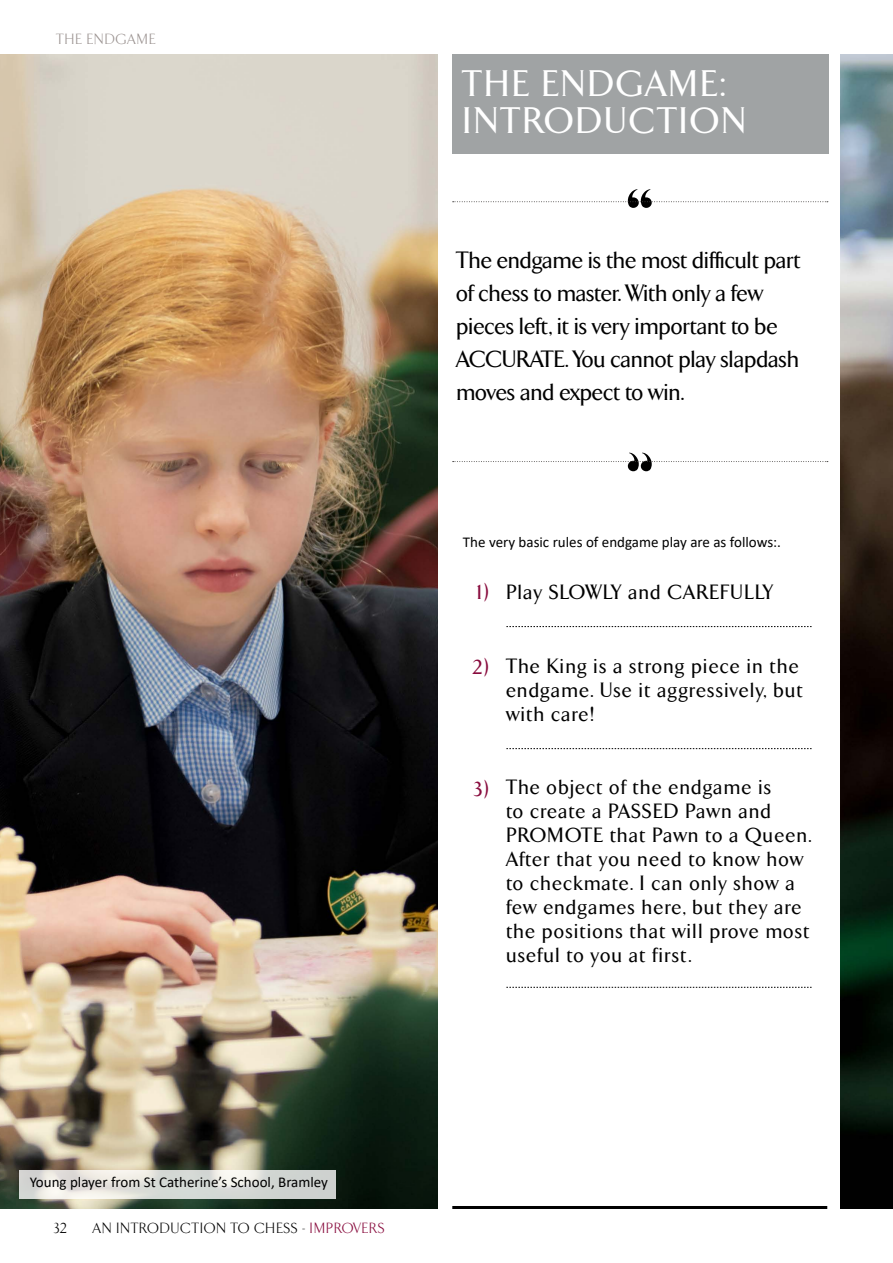
<style>
.page{position:relative;width:893px;height:1263px;background:#fff}
.page>*{position:absolute;margin:0;border:0;box-sizing:border-box;transform-origin:0 0}
.t1{font:500 37.5px/37.5px "TF Arrow";letter-spacing:.06em;color:#fff}
.t2{font:500 24px/33px "TF Arrow";color:#000}
.t3{font:500 21px/24px "TF Arrow";letter-spacing:.06em;color:#000}
.t4{font:500 21px "TF Arrow";color:#880b3d}
.t5{font:15px "Calibri";color:#000}
.t6{font:300 15px "TF Arrow";letter-spacing:.06em;color:#000}
.t7{font:300 15px "TF Arrow";letter-spacing:.06em;color:#99918f}
.s1{color:#880b3d}
</style>
<div class="page">
<div style="left:453px;top:54px;width:376px;height:99px;background:#a0a3a4"></div>
<svg style="left:506px;top:626px;width:305px;height:1px"></svg>
<svg style="left:506px;top:748px;width:305px;height:1px"></svg>
<svg style="left:506px;top:987px;width:305px;height:1px"></svg>
<svg style="left:453px;top:189px;width:375px;height:19px"></svg>
<svg style="left:453px;top:452px;width:375px;height:19px"></svg>
<hr style="left:452px;top:1206px;width:375px;height:3px;background:#000">
<img style="left:0;top:54px;width:437px;height:1155px">
<img style="left:841px;top:54px;width:52px;height:1155px">
<svg style="left:19px;top:1170px;width:317px;height:28px;fill:#d6dad6"></svg>
<p class="t7" style="left:57px;top:32px;width:101px">THE ENDGAME</p>
<h1 class="t1" style="left:463px;top:66px;width:285px">THE ENDGAME:<br>INTRODUCTION</h1>
<p class="t2" style="left:457px;top:244px;width:346px">The endgame is the most difficult part of chess to master. With only a few pieces left, it is very important to be ACCURATE. You cannot play slapdash moves and expect to win.</p>
<p class="t5" style="left:463px;top:531px;width:320px">The very basic rules of endgame play are as follows:.</p>
<p class="t4" style="left:477px;top:581px;width:13px">1)</p>
<p class="t3" style="left:506px;top:581px;width:269px">Play SLOWLY and CAREFULLY</p>
<p class="t4" style="left:473px;top:656px;width:17px">2)</p>
<p class="t3" style="left:506px;top:654px;width:298px">The King is a strong piece in the endgame. Use it aggressively, but with care!</p>
<p class="t4" style="left:474px;top:778px;width:16px">3)</p>
<p class="t3" style="left:506px;top:776px;width:306px">The object of the endgame is<br>to create a PASSED Pawn and<br>PROMOTE that Pawn to a Queen.<br>After that you need to know how to checkmate. I can only show a few endgames here, but they are the positions that will prove most useful to you at first.</p>
<p class="t5" style="left:30px;top:1171px;width:300px">Young player from St Catherine’s School, Bramley</p>
<p class="t6" style="left:54px;top:1220px;width:14px">32</p>
<p class="t6" style="left:93px;top:1220px;width:293px">AN INTRODUCTION TO CHESS - <span class="s1">IMPROVERS</span></p>
</div>
